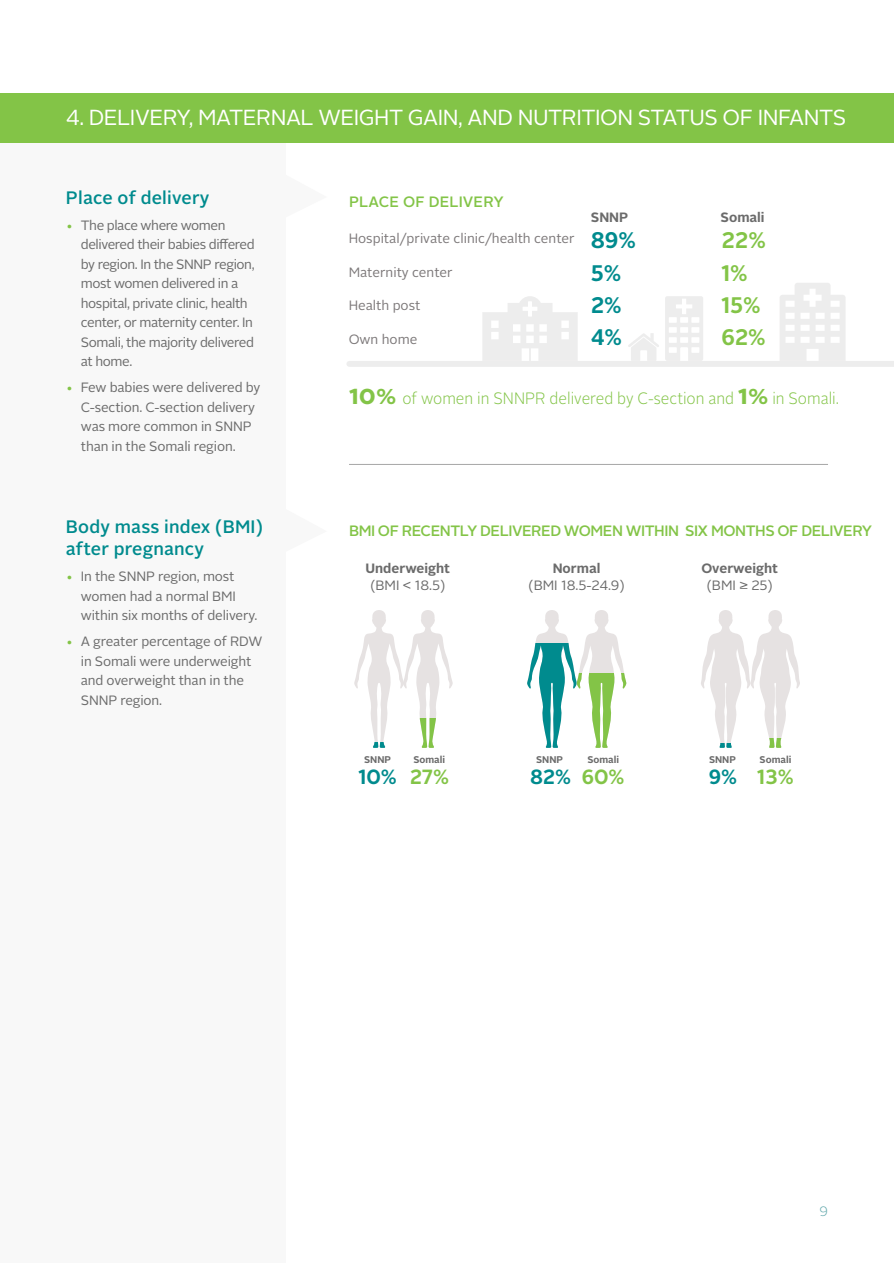
<style>
.page{position:relative;width:894px;height:1263px;background:#fff}
.page>*{position:absolute;margin:0;border:0;box-sizing:border-box;transform-origin:0 0}
.infographic_text{font:700 22.5px "Alright Sans";color:#83c447;scale:.94 1}
.infographic_text-2{font:700 22.5px "Alright Sans";color:#008b8e;scale:.94 1}
.HEADING_2_-_Section{font:21.75px "Alright Sans";letter-spacing:-.02em;color:#fff}
.infographic_text-3{font:700 20.55px "Alright Sans";color:#83c447;scale:.94 1}
.infographic_text-4{font:700 20.55px "Alright Sans";color:#008b8e;scale:.94 1}
.HEADING_4_-_Summary{font:500 18px/22.5px "Alright Sans";letter-spacing:.01em;color:#008b8e}
.t1{font:300 16.35px "Alright Sans";color:#83c447;scale:.94 1}
.INFO_HEADING{font:500 15px "Alright Sans";letter-spacing:-.03em;color:#83c447}
.INFO_HEADING-2{font:500 15px "Alright Sans";letter-spacing:.01em;color:#83c447}
.BULLETS_9_13{font:13.5px/19.5px "Alright Sans";letter-spacing:-.015em;color:#6b6b6b}
.infographic_text-5{font:13.5px "Alright Sans";color:#7d797a}
.infographic_text-6{font:700 13.5px/16.5px "Alright Sans";color:#6b6b6b;text-align:center}
.infographic_text-7{font:13.5px/16.5px "Alright Sans";color:#6b6b6b;text-align:center}
.t2{font:300 13.5px "Alright Sans";color:#60a7ab}
.infographic_text-8{font:700 9.75px "Alright Sans";color:#6b6b6b}
.s1{color:#83c447}
.s2{font-weight:700;font-size:26.7px}
.s3{font-weight:400}
.s4{font-weight:700}
</style>
<div class="page">
<div style="left:0;top:143px;width:285px;height:1120px;background:#f8f8f8"></div>
<div style="left:0;top:93px;width:893px;height:50px;background:#83c447"></div>
<svg style="left:482px;top:296px;width:95px;height:65px"></svg>
<svg style="left:780px;top:283px;width:65px;height:78px"></svg>
<svg style="left:628px;top:296px;width:75px;height:65px"></svg>
<div style="left:349px;top:361px;width:544px;height:6px;background:#ededed"></div>
<hr style="left:349px;top:464px;width:478px;height:1px;background:#a6a6a6">
<svg style="left:354px;top:610px;width:99px;height:138px"></svg>
<svg style="left:402px;top:719px;width:51px;height:29px"></svg>
<svg style="left:527px;top:610px;width:97px;height:138px"></svg>
<svg style="left:576px;top:673px;width:50px;height:75px"></svg>
<svg style="left:701px;top:610px;width:99px;height:138px"></svg>
<svg style="left:749px;top:738px;width:51px;height:10px"></svg>
<p class="HEADING_2_-_Section" style="left:66px;top:103px;width:781px">4. DELIVERY, MATERNAL WEIGHT GAIN, AND NUTRITION STATUS OF INFANTS</p>
<p class="HEADING_4_-_Summary" style="left:66px;top:187px;width:145px">Place of delivery</p>
<p class="BULLETS_9_13" style="left:81px;top:216px;width:175px;text-indent:-15px"><span class="s1">•</span> The place where women delivered their babies differed by region. In the SNNP region, most women delivered in a hospital, private clinic, health center, or maternity center. In<br>Somali, the majority delivered at home.</p>
<p class="BULLETS_9_13" style="left:81px;top:378px;width:181px;text-indent:-15px"><span class="s1">•</span> Few babies were delivered by<br>C-section. C-section delivery was more common in SNNP than in the Somali region.</p>
<p class="t1" style="left:349px;top:387px;width:522px"><span class="s2">10%</span> of women in SNNPR delivered by C-section and <span class="s2">1%</span> in Somali.</p>
<p class="INFO_HEADING-2" style="left:349px;top:192px;width:156px">PLACE OF DELIVERY</p>
<p class="infographic_text-6" style="left:590px;top:209px;width:39px">SNNP</p>
<p class="infographic_text-6" style="left:720px;top:209px;width:46px">Somali</p>
<p class="infographic_text-2" style="left:590px;top:225px;width:50px">89%</p>
<p class="infographic_text" style="left:721px;top:225px;width:49px">22%</p>
<p class="infographic_text-2" style="left:590px;top:257px;width:34px">5%</p>
<p class="infographic_text" style="left:721px;top:257px;width:30px">1%</p>
<p class="infographic_text-2" style="left:590px;top:289px;width:34px">2%</p>
<p class="infographic_text" style="left:721px;top:289px;width:43px">15%</p>
<p class="infographic_text-2" style="left:590px;top:321px;width:35px">4%</p>
<p class="infographic_text" style="left:721px;top:321px;width:48px">62%</p>
<p class="infographic_text-5" style="left:348px;top:229px;width:227px">Hospital/private clinic/health center</p>
<p class="infographic_text-5" style="left:348px;top:263px;width:105px">Maternity center</p>
<p class="infographic_text-5" style="left:348px;top:296px;width:73px">Health post</p>
<p class="infographic_text-5" style="left:348px;top:330px;width:70px">Own home</p>
<p class="HEADING_4_-_Summary" style="left:66px;top:515px;width:198px">Body mass index (BMI) after pregnancy</p>
<p class="BULLETS_9_13" style="left:81px;top:567px;width:178px;text-indent:-15px"><span class="s1">•</span> In the SNNP region, most women had a normal BMI within six months of delivery.</p>
<p class="BULLETS_9_13" style="left:81px;top:632px;width:183px;text-indent:-15px"><span class="s1">•</span> A greater percentage of RDW in Somali were underweight and overweight than in the<br>SNNP region.</p>
<p class="INFO_HEADING" style="left:349px;top:520px;width:524px">BMI OF RECENTLY DELIVERED WOMEN WITHIN SIX MONTHS OF DELIVERY</p>
<p class="infographic_text-6" style="left:365px;top:560px;width:86px">Underweight <span class="s3">(BMI &lt; 18.5)</span></p>
<p class="infographic_text-7" style="left:528px;top:560px;width:98px"><span class="s4">Normal<br></span>(BMI 18.5-24.9)</p>
<p class="infographic_text-6" style="left:701px;top:560px;width:78px">Overweight <span class="s3">(BMI ≥ 25)</span></p>
<p class="infographic_text-8" style="left:364px;top:753px;width:29px">SNNP</p>
<p class="infographic_text-8" style="left:413px;top:753px;width:33px">Somali</p>
<p class="infographic_text-4" style="left:358px;top:762px;width:42px">10%</p>
<p class="infographic_text-3" style="left:410px;top:762px;width:43px">27%</p>
<p class="infographic_text-8" style="left:536px;top:753px;width:29px">SNNP</p>
<p class="infographic_text-8" style="left:587px;top:753px;width:33px">Somali</p>
<p class="infographic_text-4" style="left:530px;top:762px;width:45px">82%</p>
<p class="infographic_text-3" style="left:581px;top:762px;width:47px">60%</p>
<p class="infographic_text-8" style="left:708px;top:753px;width:29px">SNNP</p>
<p class="infographic_text-8" style="left:759px;top:753px;width:33px">Somali</p>
<p class="infographic_text-4" style="left:708px;top:762px;width:32px">9%</p>
<p class="infographic_text-3" style="left:757px;top:762px;width:40px">13%</p>
<p class="t2" style="left:819px;top:1202px;width:10px">9</p>
</div>
